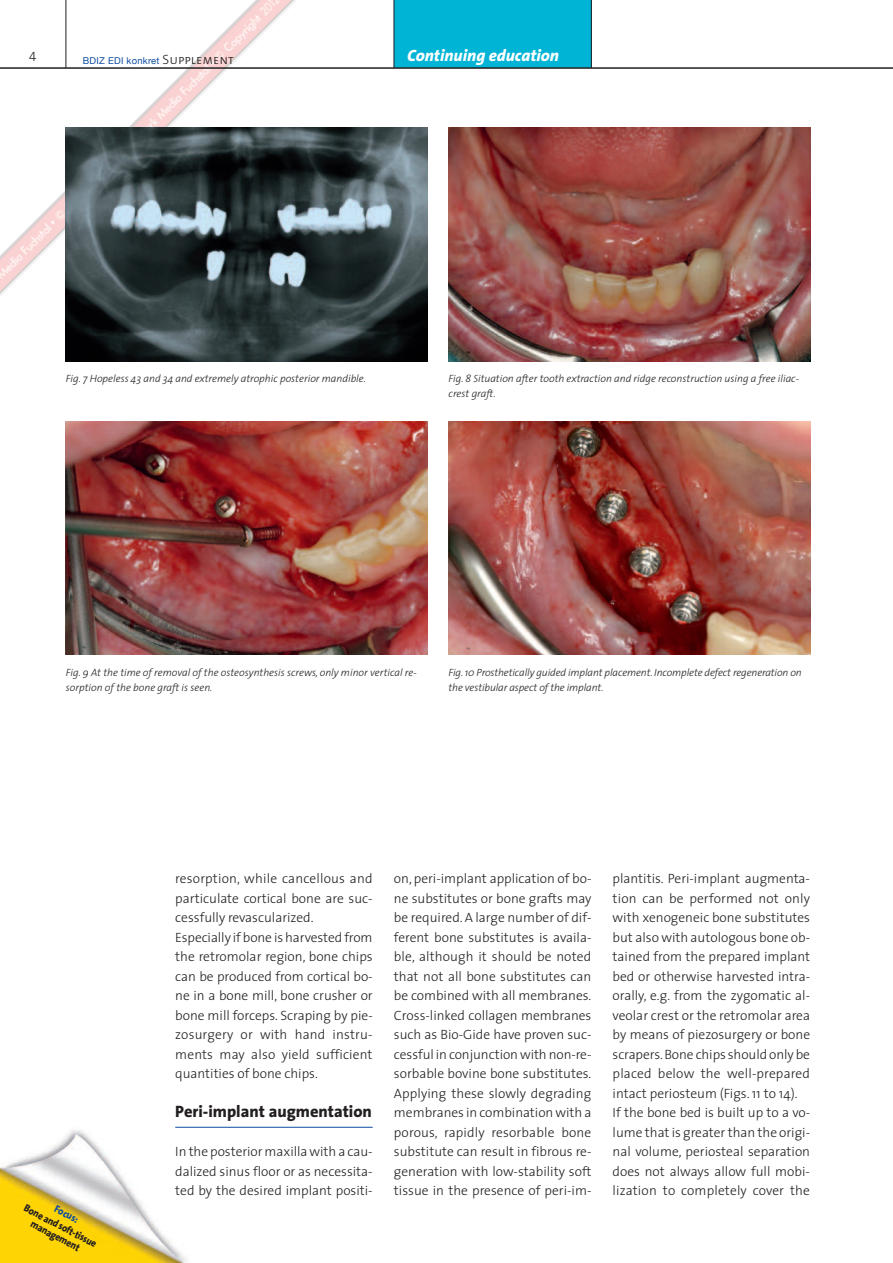
<style>
.page{position:relative;width:893px;height:1263px;background:#fff}
.page>*{position:absolute;margin:0;border:0;box-sizing:border-box;transform-origin:0 0}
.t1{font:800 16.5px "The Sans";color:#231f20}
.t2{font:italic 800 16.5px "The Sans";color:#fff}
.t3{font:300 13.5px/19.5px "The Sans";color:#231f20}
.t4{font:13.5px "The Sans Light Caps";color:#231f20}
.t5{font:italic 300 10.5px/15px "The Sans";color:#231f20}
.t6{font:800 10.5px "The Sans";color:#231f20;scale:.9 1}
.t7{font:800 10.5px "The Sans";color:#0d4da1;scale:.94 1}
.t8{font:9.45px "Helvetica Neue";letter-spacing:.03em;color:#0d4da1}
.s1{font-family:"The Sans Light Caps";font-size:13.5px;color:#231f20}
</style>
<div class="page">
<img style="left:0;top:0;width:320px;height:320px">
<img style="left:0;top:1129px;width:187px;height:134px">
<div style="left:394px;top:0;width:197px;height:68px;background:#00b4d6"></div>
<hr style="left:394px;top:0;width:1px;height:68px;background:#231f20">
<hr style="left:591px;top:0;width:1px;height:68px;background:#231f20">
<hr style="left:66px;top:0;width:1px;height:68px;background:#231f20">
<hr style="left:0;top:68px;width:893px;height:1px;background:#231f20">
<hr style="left:175px;top:1127px;width:198px;height:1px;background:#0d4da1">
<img style="left:66px;top:128px;width:361px;height:233px">
<img style="left:449px;top:128px;width:361px;height:233px">
<img style="left:66px;top:421px;width:361px;height:234px">
<img style="left:449px;top:421px;width:361px;height:234px">
<p class="t4" style="left:29px;top:52px;width:9px">4</p>
<p class="t8" style="left:83px;top:55px;width:152px">BDIZ EDI konkret <span class="s1">Supplement</span></p>
<p class="t2" style="left:407px;top:49px;width:153px">Continuing education</p>
<p class="t5" style="left:66px;top:372px;width:302px">Fig. 7 Hopeless 43 and 34 and extremely atrophic posterior mandible.</p>
<p class="t5" style="left:449px;top:372px;width:352px">Fig. 8 Situation after tooth extraction and ridge reconstruction using a free iliac&shy;crest graft.</p>
<p class="t5" style="left:66px;top:665px;width:352px">Fig. 9 At the time of removal of the osteosynthesis screws, only minor vertical re&shy;sorption of the bone graft is seen.</p>
<p class="t5" style="left:449px;top:665px;width:355px">Fig. 10 Prosthetically guided implant placement. Incomplete defect regeneration on the vestibular aspect of the implant.</p>
<p class="t6" style="left:26px;top:1204px;width:91px;rotate:27deg">Bone and soft-tissue</p>
<p class="t7" style="left:57px;top:1204px;width:29px;rotate:27deg">Focus:</p>
<p class="t6" style="left:33px;top:1220px;width:61px;rotate:27deg">management</p>
<p class="t3" style="left:175px;top:870px;width:199px">resorption, while cancellous and particulate cortical bone are suc&shy;cessfully revascularized.<br>Especially if bone is harvested from the retromolar region, bone chips can be produced from cortical bo&shy;ne in a bone mill, bone crusher or bone mill forceps. Scraping by pie&shy;zosurgery or with hand instru&shy;ments may also yield sufficient quantities of bone chips.</p>
<p class="t1" style="left:175px;top:1105px;width:198px">Peri-implant augmentation</p>
<p class="t3" style="left:175px;top:1143px;width:199px;text-align:justify">In the posterior maxilla with a cau&shy;dalized sinus floor or as necessita&shy;ted by the desired implant positi-</p>
<p class="t3" style="left:394px;top:870px;width:199px;text-align:justify">on, peri-implant application of bo&shy;ne substitutes or bone grafts may be required. A large number of dif&shy;ferent bone substitutes is availa&shy;ble, although it should be noted that not all bone substitutes can be combined with all membranes.<br>Cross-linked collagen membranes such as Bio-Gide have proven suc&shy;cessful in conjunction with non-re&shy;sorbable bovine bone substitutes.<br>Applying these slowly degrading membranes in combination with a porous, rapidly resorbable bone substitute can result in fibrous re&shy;generation with low-stability soft tissue in the presence of peri-im-</p>
<p class="t3" style="left:613px;top:870px;width:199px">plantitis. Peri-implant augmenta&shy;tion can be performed not only with xenogeneic bone substitutes but also with autologous bone ob&shy;tained from the prepared implant bed or otherwise harvested intra&shy;orally, e.g. from the zygomatic al&shy;veolar crest or the retromolar area by means of piezosurgery or bone scrapers. Bone chips should only be placed below the well-prepared intact periosteum (Figs. 11 to 14).<br>If the bone bed is built up to a vo&shy;lume that is greater than the origi&shy;nal volume, periosteal separation does not always allow full mobi&shy;lization to completely cover the</p>
</div>
